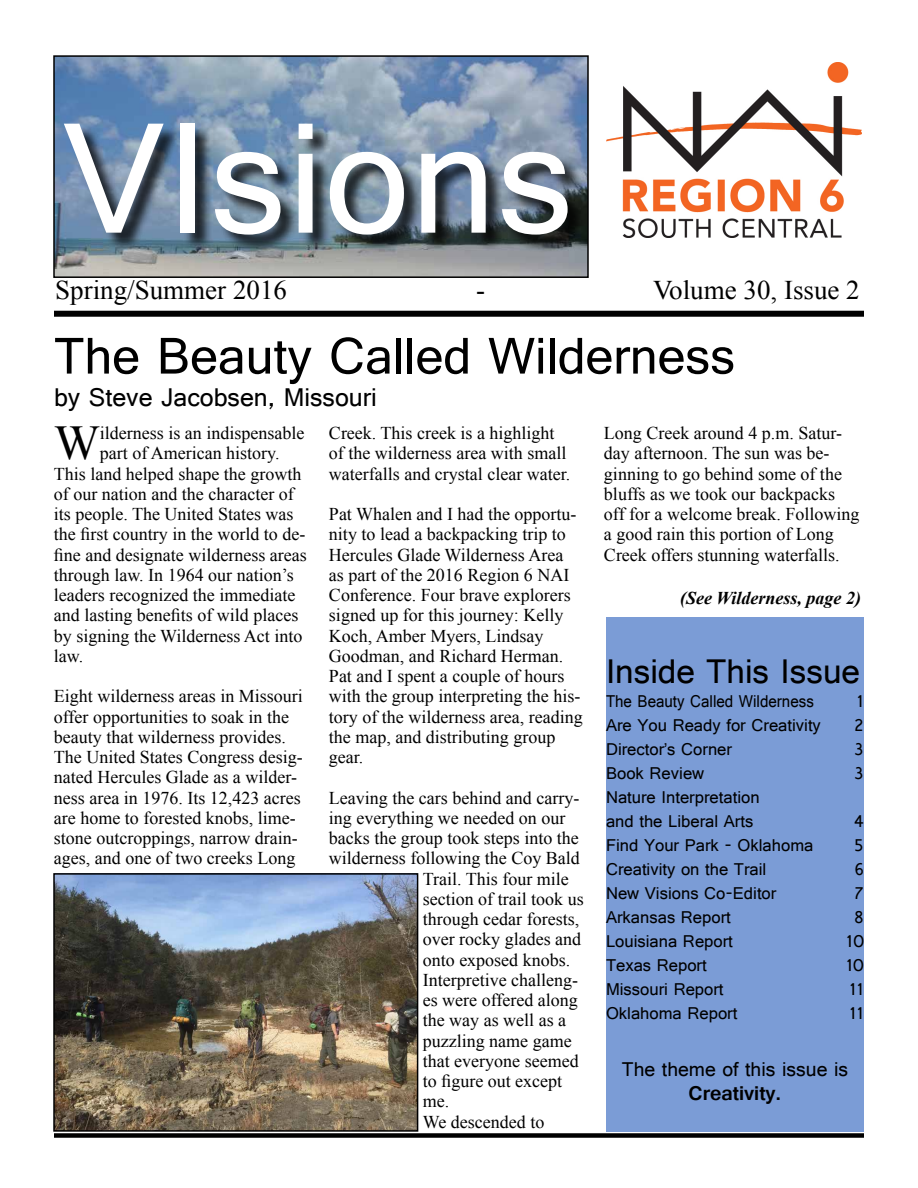
<style>
.page{position:relative;width:918px;height:1188px;background:#fff}
.page>*{position:absolute;margin:0;border:0;box-sizing:border-box;transform-origin:0 0}
.t1{font:165px "Gautami";letter-spacing:.01em;color:#fff}
.t2{font:54px "Gautami";color:#000}
.t3{font:48.6px "Times New Roman";color:#000}
.t4{font:36px "Gautami";color:#000}
.t5{font:27px "Times New Roman";color:#000}
.t6{font:27px "Gautami";color:#000}
.t7{font:21px "Gautami";color:#000}
.t8{font:700 21px "Gautami";color:#000}
.t9{font:18px/20.2px "Times New Roman";color:#000}
.t10{font:18px/24px "Gautami";color:#000}
.t11{font:18px "Gautami";color:#000;scale:.91 1}
.t12{font:italic 700 18px "Times New Roman";color:#000}
</style>
<div class="page">
<img style="left:56px;top:58px;width:530px;height:217px">
<div style="left:53px;top:55px;width:536px;height:223px;border:2px solid #000"></div>
<div style="left:67px;top:126px;width:519px;height:127px;background:#000;opacity:.75"></div>
<img style="left:606px;top:63px;width:255px;height:174px">
<div style="left:54px;top:311px;width:810px;height:6px;background:#000"></div>
<div style="left:54px;top:1133px;width:810px;height:5px;background:#000"></div>
<div style="left:606px;top:617px;width:258px;height:515px;background:#7b9cd6"></div>
<img style="left:56px;top:876px;width:359px;height:253px">
<div style="left:53px;top:873px;width:365px;height:259px;border:2px solid #000"></div>
<h1 class="t1" style="left:63px;top:79px;width:512px">VIsions</h1>
<h3 class="t5" style="left:55px;top:272px;width:233px">Spring/Summer 2016</h3>
<h3 class="t5" style="left:476px;top:272px;width:10px">-</h3>
<h3 class="t5" style="left:653px;top:272px;width:208px">Volume 30, Issue 2</h3>
<h2 class="t2" style="left:54px;top:323px;width:683px">The Beauty Called Wilderness</h2>
<h3 class="t6" style="left:54px;top:381px;width:324px">by Steve Jacobsen, Missouri</h3>
<h3 class="t3" style="left:54px;top:410px;width:47px">W</h3>
<p class="t9" style="left:100px;top:423px;width:206px">ilderness is an indispensable</p>
<p class="t9" style="left:100px;top:443px;width:181px">part of American history.</p>
<p class="t9" style="left:54px;top:463px;width:249px">This land helped shape the growth</p>
<p class="t9" style="left:54px;top:483px;width:241px">of our nation and the character of</p>
<p class="t9" style="left:54px;top:504px;width:241px">its people. The United States was</p>
<p class="t9" style="left:54px;top:524px;width:253px">the first country in the world to de-</p>
<p class="t9" style="left:54px;top:544px;width:254px">fine and designate wilderness areas</p>
<p class="t9" style="left:54px;top:564px;width:241px">through law. In 1964 our nation’s</p>
<p class="t9" style="left:54px;top:585px;width:243px">leaders recognized the immediate</p>
<p class="t9" style="left:54px;top:605px;width:246px">and lasting benefits of wild places</p>
<p class="t9" style="left:54px;top:625px;width:250px">by signing the Wilderness Act into</p>
<p class="t9" style="left:54px;top:645px;width:31px">law.</p>
<p class="t9" style="left:54px;top:686px;width:250px">Eight wilderness areas in Missouri offer opportunities to soak in the beauty that wilderness provides.<br>The United States Congress desig&shy;nated Hercules Glade as a wilder&shy;ness area in 1976. Its 12,423 acres are home to forested knobs, lime&shy;stone outcroppings, narrow drain&shy;ages, and one of two creeks Long</p>
<p class="t9" style="left:329px;top:423px;width:243px">Creek. This creek is a highlight of the wilderness area with small waterfalls and crystal clear water.</p>
<p class="t9" style="left:329px;top:504px;width:255px">Pat Whalen and I had the opportu&shy;nity to lead a backpacking trip to<br>Hercules Glade Wilderness Area<br>as part of the 2016 Region 6 NAI<br>Conference. Four brave explorers signed up for this journey: Kelly<br>Koch, Amber Myers, Lindsay<br>Goodman, and Richard Herman.<br>Pat and I spent a couple of hours with the group interpreting the his&shy;tory of the wilderness area, reading the map, and distributing group gear.</p>
<p class="t9" style="left:329px;top:787px;width:252px">Leaving the cars behind and carry-</p>
<p class="t9" style="left:329px;top:807px;width:238px">ing everything we needed on our</p>
<p class="t9" style="left:329px;top:828px;width:251px">backs the group took steps into the</p>
<p class="t9" style="left:329px;top:848px;width:252px">wilderness following the Coy Bald</p>
<p class="t9" style="left:423px;top:868px;width:148px">Trail. This four mile</p>
<p class="t9" style="left:423px;top:888px;width:162px">section of trail took us</p>
<p class="t9" style="left:423px;top:909px;width:158px">through cedar forests,</p>
<p class="t9" style="left:423px;top:929px;width:160px">over rocky glades and</p>
<p class="t9" style="left:423px;top:949px;width:149px">onto exposed knobs.</p>
<p class="t9" style="left:423px;top:969px;width:157px">Interpretive challeng-</p>
<p class="t9" style="left:423px;top:990px;width:157px">es were offered along</p>
<p class="t9" style="left:423px;top:1010px;width:145px">the way as well as a</p>
<p class="t9" style="left:423px;top:1030px;width:150px">puzzling name game</p>
<p class="t9" style="left:423px;top:1050px;width:157px">that everyone seemed</p>
<p class="t9" style="left:423px;top:1071px;width:141px">to figure out except</p>
<p class="t9" style="left:423px;top:1091px;width:28px">me.</p>
<p class="t9" style="left:423px;top:1111px;width:123px">We descended to</p>
<p class="t9" style="left:604px;top:423px;width:257px">Long Creek around 4 p.m. Satur&shy;day afternoon. The sun was be&shy;ginning to go behind some of the bluffs as we took our backpacks off for a welcome break. Following a good rain this portion of Long<br>Creek offers stunning waterfalls.</p>
<p class="t12" style="left:680px;top:585px;width:182px">(See Wilderness, page 2)</p>
<h3 class="t4" style="left:606px;top:649px;width:256px">Inside This Issue</h3>
<p class="t11" style="left:606px;top:690px;width:230px">The Beauty Called Wilderness</p>
<p class="t10" style="left:857px;top:688px;width:9px">1</p>
<p class="t10" style="left:606px;top:712px;width:216px">Are You Ready for Creativity</p>
<p class="t10" style="left:854px;top:712px;width:12px">2</p>
<p class="t10" style="left:606px;top:736px;width:128px">Director’s Corner</p>
<p class="t10" style="left:854px;top:736px;width:12px">3</p>
<p class="t10" style="left:606px;top:760px;width:100px">Book Review</p>
<p class="t10" style="left:854px;top:760px;width:12px">3</p>
<p class="t10" style="left:606px;top:784px;width:155px">Nature Interpretation and the Liberal Arts</p>
<p class="t10" style="left:854px;top:808px;width:12px">4</p>
<p class="t10" style="left:606px;top:832px;width:209px">Find Your Park - Oklahoma</p>
<p class="t10" style="left:854px;top:832px;width:12px">5</p>
<p class="t10" style="left:606px;top:856px;width:162px">Creativity on the Trail</p>
<p class="t10" style="left:854px;top:856px;width:12px">6</p>
<p class="t10" style="left:606px;top:880px;width:172px">New Visions Co-Editor</p>
<p class="t10" style="left:854px;top:880px;width:12px">7</p>
<p class="t10" style="left:606px;top:904px;width:126px">Arkansas Report</p>
<p class="t10" style="left:854px;top:904px;width:12px">8</p>
<p class="t10" style="left:606px;top:928px;width:128px">Louisiana Report</p>
<p class="t10" style="left:846px;top:928px;width:20px">10</p>
<p class="t10" style="left:606px;top:952px;width:102px">Texas Report</p>
<p class="t10" style="left:846px;top:952px;width:20px">10</p>
<p class="t10" style="left:606px;top:976px;width:119px">Missouri Report</p>
<p class="t10" style="left:849px;top:976px;width:17px">11</p>
<p class="t10" style="left:606px;top:1000px;width:133px">Oklahoma Report</p>
<p class="t10" style="left:849px;top:1000px;width:17px">11</p>
<p class="t7" style="left:622px;top:1056px;width:228px">The theme of this issue is</p>
<p class="t8" style="left:689px;top:1080px;width:94px">Creativity.</p>
</div>
